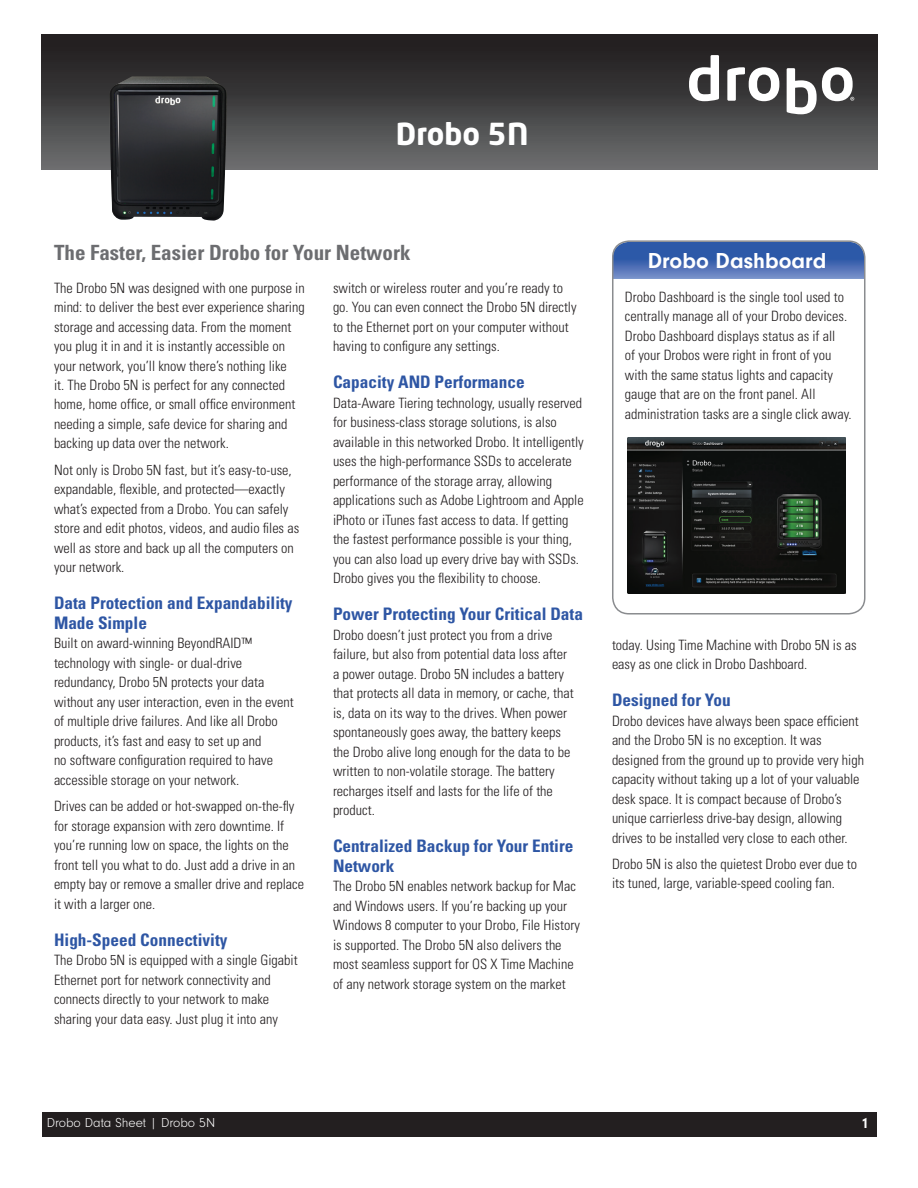
<style>
.page{position:relative;width:918px;height:1188px;background:#fff}
.page>*{position:absolute;margin:0;border:0;box-sizing:border-box;transform-origin:0 0}
.t1{font:700 30px "Neo Tech";color:#fff}
.t2{font:700 22.5px "Neuzeit Gro";color:#fff}
.t3{font:700 condensed 21px "Univers LT Std";color:#6c6d70}
.t4{font:700 condensed 17.25px/19.5px "Univers LT Std";color:#2e56a4}
.t5{font:700 15px "Neuzeit Gro";color:#fff}
.t6{font:300 condensed 14.25px/19.5px "Univers LT Std";color:#231f20}
.t7{font:300 13.5px "Neuzeit Gro";color:#fff}
</style>
<div class="page">
<div style="left:41px;top:35px;width:837px;height:135px;background:linear-gradient(to bottom,#1a1617,#6a6c6d)"></div>
<svg style="left:689px;top:55px;width:30px;height:46px"></svg>
<svg style="left:727px;top:67px;width:52px;height:34px"></svg>
<svg style="left:787px;top:67px;width:67px;height:47px"></svg>
<div style="left:42px;top:1112px;width:835px;height:25px;background:#231f20"></div>
<svg style="left:614px;top:242px;width:251px;height:37px;background:#446ab2"></svg>
<div style="left:612px;top:240px;width:253px;height:375px;border:2px solid #8a8c8f;border-radius:16px"></div>
<img style="left:627px;top:437px;width:218px;height:157px">
<img style="left:109px;top:76px;width:118px;height:145px">
<h1 class="t1" style="left:396px;top:114px;width:134px">Drobo 5N</h1>
<h3 class="t3" style="left:54px;top:239px;width:358px">The Faster, Easier Drobo for Your Network</h3>
<h2 class="t2" style="left:648px;top:248px;width:180px">Drobo Dashboard</h2>
<p class="t6" style="left:625px;top:287px;width:228px">Drobo Dashboard is the single tool used to centrally manage all of your Drobo devices.<br>Drobo Dashboard displays status as if all<br>of your Drobos were right in front of you with the same status lights and capacity gauge that are on the front panel. All administration tasks are a single click away.</p>
<p class="t6" style="left:333px;top:278px;width:245px">switch or wireless router and you’re ready to go. You can even connect the Drobo 5N directly to the Ethernet port on your computer without having to configure any settings.</p>
<p class="t4" style="left:333px;top:372px;width:193px">Capacity AND Performance</p>
<p class="t6" style="left:333px;top:393px;width:252px">Data-Aware Tiering technology, usually reserved for business-class storage solutions, is also available in this networked Drobo. It intelligently uses the high-performance SSDs to accelerate performance of the storage array, allowing applications such as Adobe Lightroom and Apple iPhoto or iTunes fast access to data. If getting the fastest performance possible is your thing, you can also load up every drive bay with SSDs.<br>Drobo gives you the flexibility to choose.</p>
<p class="t4" style="left:333px;top:604px;width:251px">Power Protecting Your Critical Data</p>
<p class="t6" style="left:333px;top:625px;width:242px">Drobo doesn’t just protect you from a drive failure, but also from potential data loss after a power outage. Drobo 5N includes a battery that protects all data in memory, or cache, that is, data on its way to the drives. When power spontaneously goes away, the battery keeps the Drobo alive long enough for the data to be written to non-volatile storage. The battery recharges itself and lasts for the life of the product.</p>
<p class="t4" style="left:333px;top:836px;width:242px">Centralized Backup for Your Entire<br>Network</p>
<p class="t6" style="left:333px;top:876px;width:248px">The Drobo 5N enables network backup for Mac and Windows users. If you’re backing up your Windows 8 computer to your Drobo, File History is supported. The Drobo 5N also delivers the most seamless support for OS X Time Machine of any network storage system on the market</p>
<p class="t6" style="left:54px;top:278px;width:252px">The Drobo 5N was designed with one purpose in mind: to deliver the best ever experience sharing storage and accessing data. From the moment you plug it in and it is instantly accessible on your network, you’ll know there’s nothing like<br>it. The Drobo 5N is perfect for any connected home, home office, or small office environment needing a simple, safe device for sharing and backing up data over the network.</p>
<p class="t6" style="left:54px;top:460px;width:247px">Not only is Drobo 5N fast, but it’s easy-to-use, expandable, flexible, and protected—exactly what’s expected from a Drobo. You can safely store and edit photos, videos, and audio files as well as store and back up all the computers on your network.</p>
<p class="t4" style="left:54px;top:593px;width:240px">Data Protection and Expandability<br>Made Simple</p>
<p class="t6" style="left:54px;top:634px;width:241px">Built on award-winning BeyondRAID™ technology with single- or dual-drive redundancy, Drobo 5N protects your data without any user interaction, even in the event of multiple drive failures. And like all Drobo products, it’s fast and easy to set up and<br>no software configuration required to have accessible storage on your network.</p>
<p class="t6" style="left:54px;top:796px;width:252px">Drives can be added or hot-swapped on-the-fly for storage expansion with zero downtime. If you’re running low on space, the lights on the front tell you what to do. Just add a drive in an empty bay or remove a smaller drive and replace it with a larger one.</p>
<p class="t4" style="left:54px;top:930px;width:175px">High-Speed Connectivity</p>
<p class="t6" style="left:54px;top:950px;width:245px">The Drobo 5N is equipped with a single Gigabit Ethernet port for network connectivity and connects directly to your network to make sharing your data easy. Just plug it into any</p>
<p class="t6" style="left:612px;top:635px;width:246px">today. Using Time Machine with Drobo 5N is as easy as one click in Drobo Dashboard.</p>
<p class="t4" style="left:612px;top:690px;width:120px">Designed for You</p>
<p class="t6" style="left:612px;top:711px;width:254px">Drobo devices have always been space efficient and the Drobo 5N is no exception. It was designed from the ground up to provide very high capacity without taking up a lot of your valuable desk space. It is compact because of Drobo’s unique carrierless drive-bay design, allowing drives to be installed very close to each other.</p>
<p class="t6" style="left:612px;top:854px;width:247px">Drobo 5N is also the quietest Drobo ever due to its tuned, large, variable-speed cooling fan.</p>
<p class="t7" style="left:47px;top:1116px;width:170px">Drobo Data Sheet | Drobo 5N</p>
<p class="t5" style="left:861px;top:1115px;width:9px">1</p>
</div>
